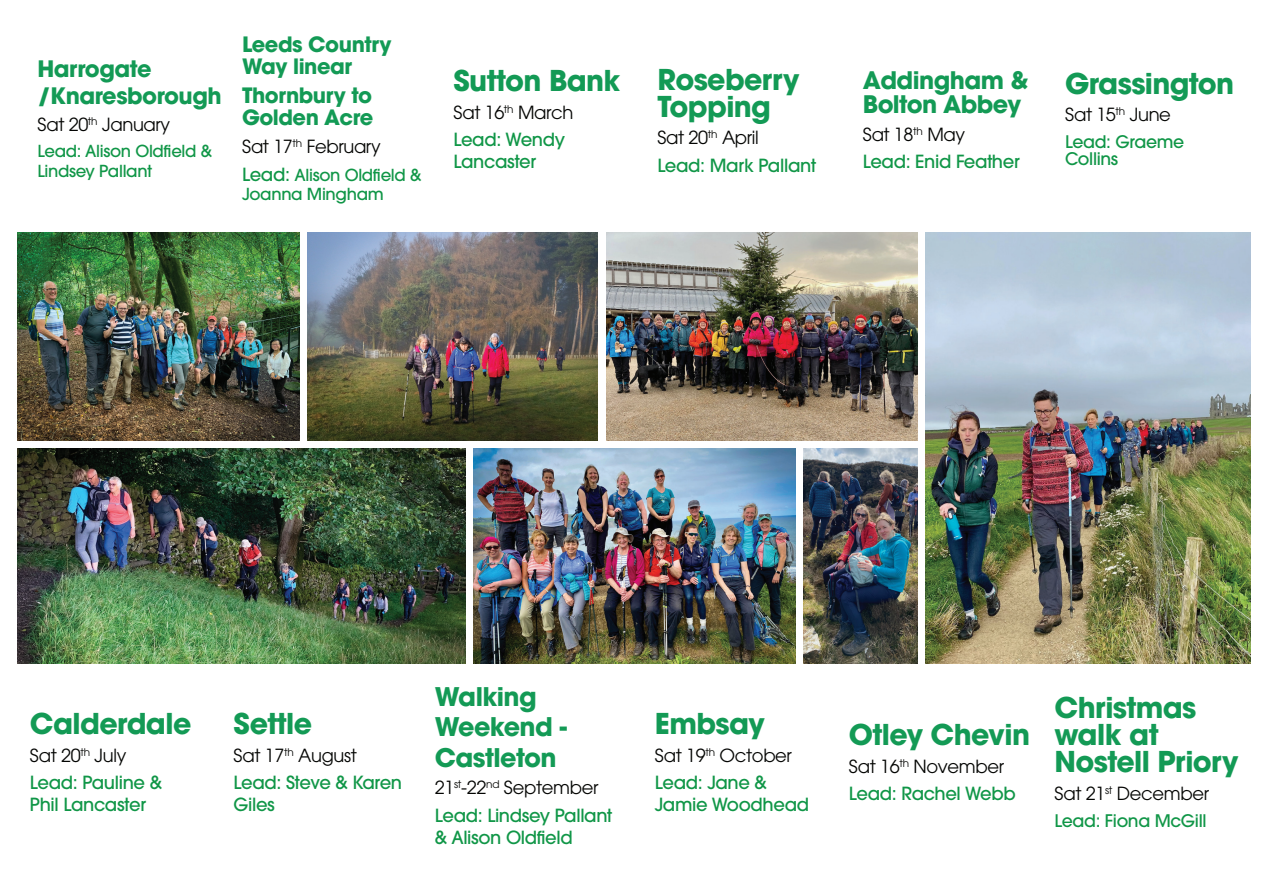
<style>
.page{position:relative;width:1263px;height:893px;background:#fff}
.page>*{position:absolute;margin:0;border:0;box-sizing:border-box;transform-origin:0 0}
.t1{font:700 28.5px/27px "ITC Avant Garde Pro";letter-spacing:-.02em;color:#139a55}
.t2{font:700 25.5px/30.6px "ITC Avant Garde Pro";letter-spacing:-.02em;color:#139a55}
.t3{font:700 24px/24px "ITC Avant Garde Pro";letter-spacing:-.02em;color:#139a55}
.t4{font:700 22.5px/27px "ITC Avant Garde Pro";letter-spacing:-.02em;color:#139a55}
.t5{font:700 21px/22.5px "ITC Avant Garde Pro";letter-spacing:-.02em;color:#139a55}
.t6{font:500 18px/27.6px "ITC Avant Garde Pro";letter-spacing:-.02em;color:#109647}
.t7{font:18px/27.6px "ITC Avant Garde Pro";letter-spacing:-.02em;color:#040503}
.t8{font:500 17.25px/16.5px "ITC Avant Garde Pro";letter-spacing:-.02em;color:#109647}
.t9{font:500 16.5px/19.8px "ITC Avant Garde Pro";letter-spacing:-.02em;color:#109647}
.s1{font-size:18px}
.s2{font-weight:500;color:#109647}
.s3{font-weight:400;color:#040503}
</style>
<div class="page">
<img style="left:17px;top:232px;width:283px;height:209px">
<img style="left:307px;top:232px;width:291px;height:209px">
<img style="left:607px;top:232px;width:311px;height:209px">
<img style="left:803px;top:448px;width:115px;height:216px">
<img style="left:17px;top:448px;width:449px;height:216px">
<img style="left:925px;top:232px;width:326px;height:432px">
<img style="left:473px;top:448px;width:323px;height:216px">
<p class="t4" style="left:37px;top:55px;width:186px">Harrogate /Knaresborough</p>
<p class="t7" style="left:37px;top:111px;width:134px">Sat 20<sup>th</sup> January</p>
<p class="t9" style="left:37px;top:141px;width:176px">Lead: Alison Oldfield &amp;<br>Lindsey Pallant</p>
<p class="t5" style="left:242px;top:33px;width:151px">Leeds Country<br>Way linear</p>
<p class="t5" style="left:242px;top:84px;width:133px">Thornbury to<br>Golden Acre</p>
<p class="t7" style="left:242px;top:132px;width:140px">Sat 17<sup>th</sup> February</p>
<p class="t9" style="left:242px;top:164px;width:181px"><span class="s1">Lead:</span> Alison Oldfield &amp;<br>Joanna Mingham</p>
<h1 class="t1" style="left:453px;top:67px;width:169px">Sutton Bank</h1>
<p class="t7" style="left:453px;top:98px;width:121px">Sat 16<sup>th</sup> March<br><span class="s2">Lead: Wendy</span></p>
<p class="t6" style="left:453px;top:147px;width:84px">Lancaster</p>
<h1 class="t1" style="left:657px;top:65px;width:144px">Roseberry<br>Topping</h1>
<p class="t6" style="left:657px;top:124px;width:160px"><span class="s3">Sat 20</span><sup>th</sup> <span class="s3">April<br></span>Lead: Mark Pallant</p>
<h3 class="t3" style="left:863px;top:68px;width:168px">Addingham &amp;<br>Bolton Abbey</h3>
<p class="t6" style="left:863px;top:120px;width:159px"><span class="s3">Sat 18</span><sup>th</sup> <span class="s3">May<br></span>Lead: Enid Feather</p>
<h1 class="t1" style="left:1065px;top:70px;width:171px">Grassington</h1>
<p class="t7" style="left:1065px;top:101px;width:107px">Sat 15<sup>th</sup> June</p>
<p class="t8" style="left:1065px;top:133px;width:121px">Lead: Graeme<br>Collins</p>
<h1 class="t1" style="left:30px;top:710px;width:163px">Calderdale</h1>
<p class="t6" style="left:30px;top:741px;width:134px"><span class="s3">Sat 20</span><sup>th</sup> <span class="s3">July<br></span>Lead: Pauline &amp;</p>
<p class="t6" style="left:30px;top:790px;width:118px">Phil Lancaster</p>
<h1 class="t1" style="left:234px;top:710px;width:80px">Settle</h1>
<p class="t6" style="left:234px;top:741px;width:170px"><span class="s3">Sat 17</span><sup>th</sup> <span class="s3">August<br></span>Lead: Steve &amp; Karen</p>
<p class="t6" style="left:234px;top:790px;width:43px">Giles</p>
<h2 class="t2" style="left:435px;top:681px;width:134px">Walking<br>Weekend -<br>Castleton</h2>
<p class="t6" style="left:435px;top:774px;width:179px"><span class="s3">21</span><sup>st</sup><span class="s3">-22</span><sup>nd</sup> <span class="s3">September<br></span>Lead: Lindsey Pallant</p>
<p class="t6" style="left:435px;top:823px;width:139px">&amp; Alison Oldfield</p>
<h1 class="t1" style="left:655px;top:710px;width:111px">Embsay</h1>
<p class="t7" style="left:655px;top:741px;width:139px">Sat 19<sup>th</sup> October<br><span class="s2">Lead: Jane &amp;</span></p>
<p class="t6" style="left:655px;top:790px;width:156px">Jamie Woodhead</p>
<h1 class="t1" style="left:849px;top:721px;width:183px">Otley Chevin</h1>
<p class="t6" style="left:849px;top:752px;width:168px"><span class="s3">Sat 16</span><sup>th</sup> <span class="s3">November<br></span>Lead: Rachel Webb</p>
<h1 class="t1" style="left:1054px;top:694px;width:185px">Christmas walk at<br>Nostell Priory</h1>
<p class="t7" style="left:1054px;top:779px;width:156px">Sat 21<sup>st</sup> December</p>
<p class="t8" style="left:1054px;top:812px;width:154px">Lead: Fiona McGill</p>
</div>
